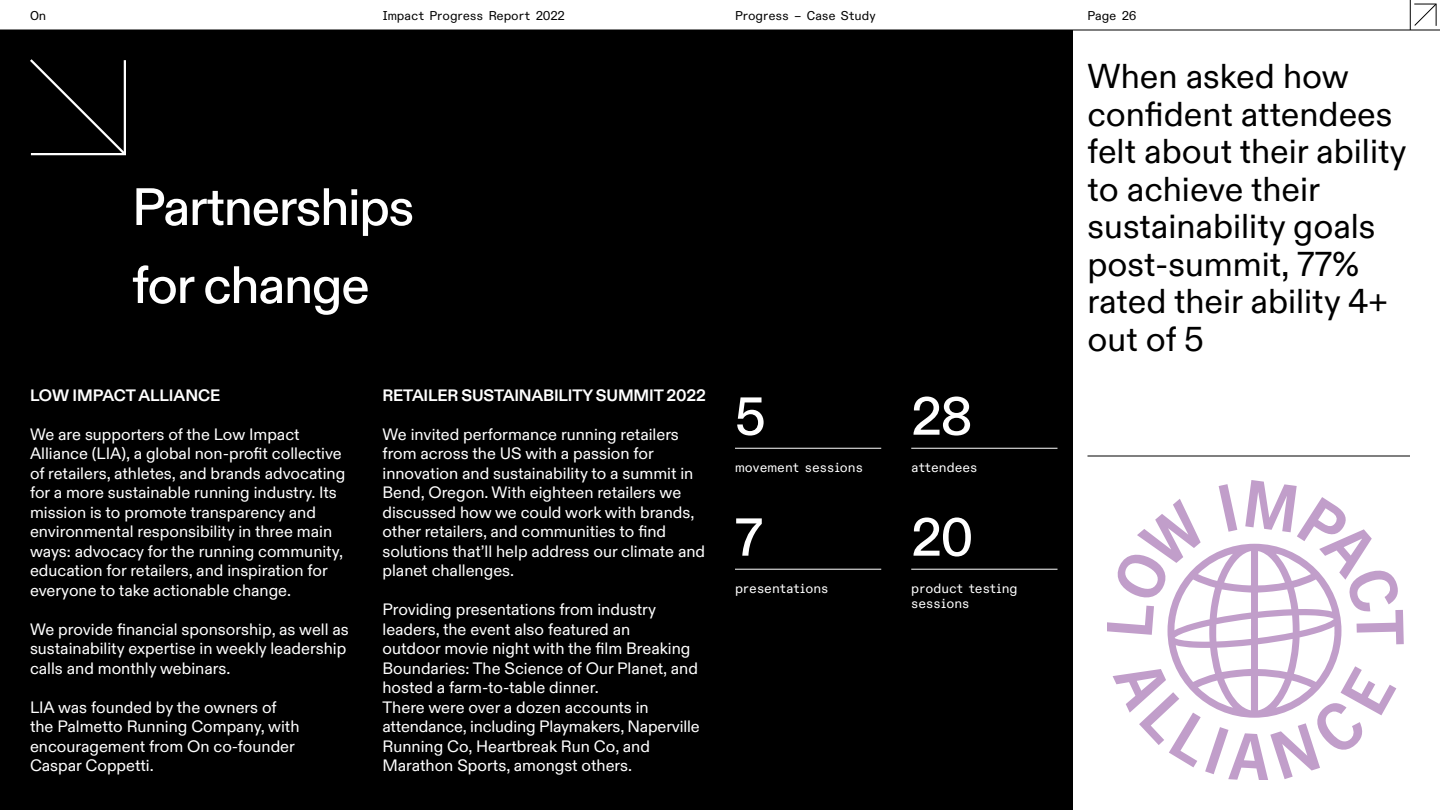
<style>
.page{position:relative;width:1440px;height:810px;background:#fff}
.page>*{position:absolute;margin:0;border:0;box-sizing:border-box;transform-origin:0 0}
.t1{font:500 53.25px "On Diatype Std";color:#fff}
.t2{font:500 52.5px/78px "On Diatype Std";letter-spacing:-.025em;color:#fff}
.t3{font:34.5px/37.5px "On Diatype Std";color:#000}
.t4{font:16.5px/19.5px "On Diatype Std";color:#fff}
.t5{font:700 16.5px "On Diatype Std";letter-spacing:-.01em;color:#fff}
.t6{font:13.5px/15px "On Diatype Semi Mono Reg";color:#fff}
.t7{font:12.75px "On Diatype Semi Mono Reg";letter-spacing:-.015em;color:#000}
</style>
<div class="page">
<hr style="left:0;top:30px;width:1440px;height:1px;background:#000">
<hr style="left:1410px;top:0;width:1px;height:30px;background:#000">
<svg style="left:1414px;top:3px;width:23px;height:23px"></svg>
<div style="left:0;top:30px;width:1072px;height:780px;background:#000"></div>
<svg style="left:30px;top:59px;width:96px;height:97px"></svg>
<svg style="left:1107px;top:480px;width:296px;height:300px"></svg>
<hr style="left:1088px;top:456px;width:322px;height:1px;background:#000">
<hr style="left:735px;top:448px;width:146px;height:1px;background:#fff">
<hr style="left:735px;top:569px;width:146px;height:1px;background:#fff">
<hr style="left:911px;top:569px;width:147px;height:1px;background:#fff">
<hr style="left:911px;top:448px;width:147px;height:1px;background:#fff">
<p class="t7" style="left:30px;top:6px;width:18px">On</p>
<p class="t7" style="left:382px;top:6px;width:184px">Impact Progress Report 2022</p>
<p class="t7" style="left:1088px;top:6px;width:51px">Page 26</p>
<p class="t7" style="left:735px;top:6px;width:142px">Progress – Case Study</p>
<h2 class="t2" style="left:132px;top:165px;width:284px">Partnerships for change</h2>
<p class="t5" style="left:30px;top:382px;width:192px">LOW IMPACT ALLIANCE</p>
<p class="t4" style="left:30px;top:423px;width:317px">We are supporters of the Low Impact Alliance (LIA), a global non-profit collective of retailers, athletes, and brands advocating for a more sustainable running industry. Its mission is to promote transparency and environmental responsibility in three main ways: advocacy for the running community, education for retailers, and inspiration for everyone to take actionable change.</p>
<p class="t4" style="left:30px;top:618px;width:320px">We provide financial sponsorship, as well as sustainability expertise in weekly leadership calls and monthly webinars.</p>
<p class="t4" style="left:30px;top:696px;width:271px">LIA was founded by the owners of the Palmetto Running Company, with encouragement from On co-founder<br>Caspar Coppetti.</p>
<p class="t5" style="left:383px;top:382px;width:325px">RETAILER SUSTAINABILITY SUMMIT 2022</p>
<p class="t4" style="left:383px;top:423px;width:324px">We invited performance running retailers from across the US with a passion for innovation and sustainability to a summit in Bend, Oregon. With eighteen retailers we discussed how we could work with brands, other retailers, and communities to find solutions that’ll help address our climate and planet challenges.</p>
<p class="t4" style="left:383px;top:599px;width:319px">Providing presentations from industry leaders, the event also featured an<br>outdoor movie night with the film Breaking Boundaries: The Science of Our Planet, and hosted a farm-to-table dinner.<br>There were over a dozen accounts in attendance, including Playmakers, Naperville Running Co, Heartbreak Run Co, and Marathon Sports, amongst others.</p>
<h1 class="t1" style="left:735px;top:376px;width:32px">5</h1>
<p class="t6" style="left:735px;top:459px;width:130px">movement sessions</p>
<h1 class="t1" style="left:911px;top:376px;width:63px">28</h1>
<p class="t6" style="left:911px;top:459px;width:68px">attendees</p>
<h1 class="t1" style="left:735px;top:497px;width:30px">7</h1>
<h1 class="t1" style="left:911px;top:497px;width:64px">20</h1>
<p class="t6" style="left:735px;top:580px;width:95px">presentations</p>
<p class="t6" style="left:911px;top:580px;width:108px">product testing sessions</p>
<h3 class="t3" style="left:1088px;top:55px;width:320px">When asked how confident attendees felt about their ability to achieve their sustainability goals post-summit, 77% rated their ability 4+ out of 5</h3>
</div>
